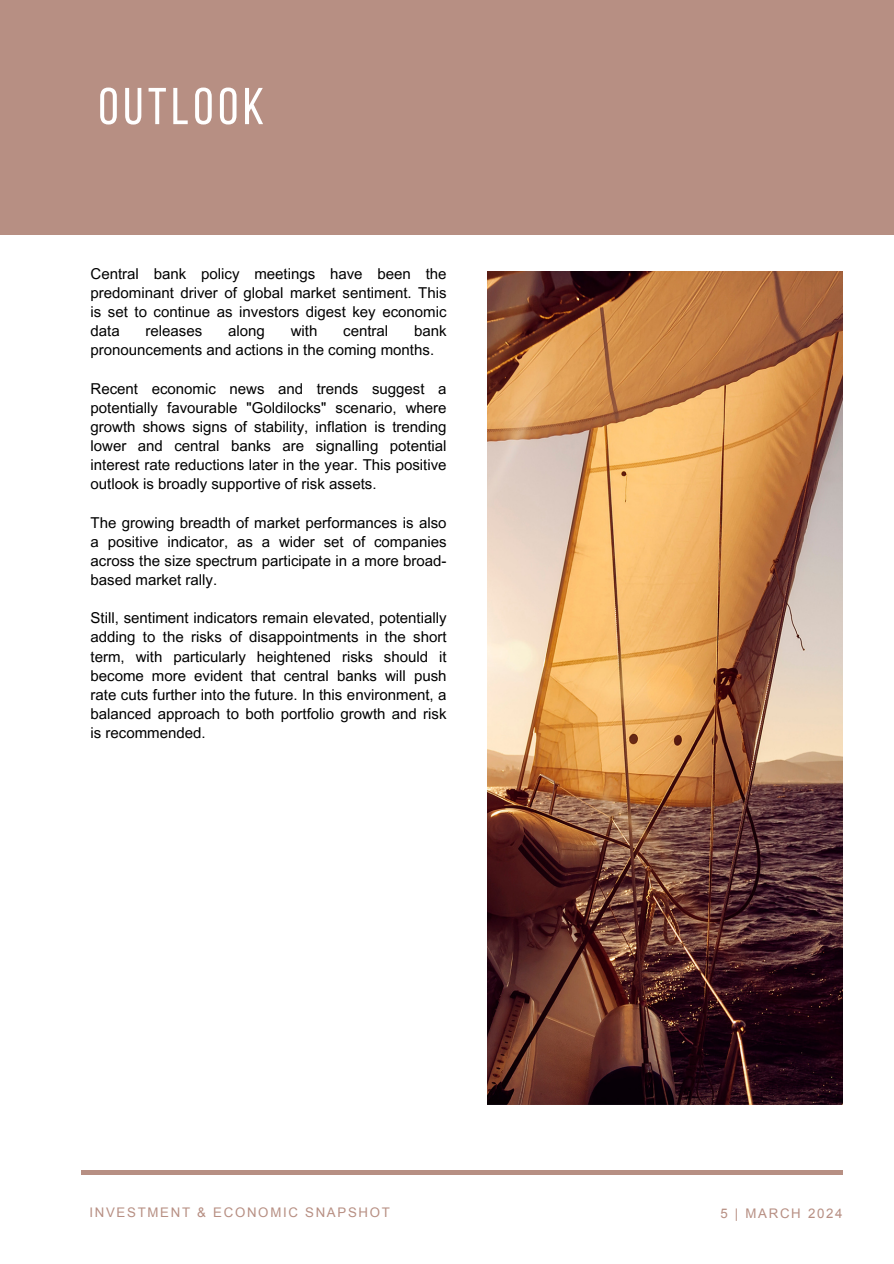
<style>
.page{position:relative;width:894px;height:1264px;background:#fff}
.page>*{position:absolute;margin:0;border:0;box-sizing:border-box;transform-origin:0 0}
.t1{font:51.75px "Bebas Neue";letter-spacing:.09em;color:#fff}
.t2{font:15px/19.2px "Arial MT Pro";color:#000;text-align:justify}
.t3{font:13.2px "Arial";letter-spacing:.13em;color:#b78f83}
</style>
<div class="page">
<hr style="left:81px;top:1170px;width:760px;height:4px;background:#b78f83">
<div style="left:0;top:0;width:893px;height:234px;background:#b78f83"></div>
<img style="left:487px;top:271px;width:355px;height:833px">
<p class="t1" style="left:98px;top:85px;width:167px">OUTLOOK</p>
<h2 class="t2" style="left:90px;top:266px;width:357px">Central bank policy meetings have been the predominant driver of global market sentiment. This is set to continue as investors digest key economic data</h2>
<h2 class="t2" style="left:90px;top:323px;width:357px;text-indent:323px">bank pronouncements and actions in the coming months.</h2>
<h2 class="t2" style="left:90px;top:380px;width:357px">Recent economic news and trends suggest a potentially favourable "Goldilocks" scenario, where growth shows signs of stability, inflation is trending lower and central banks are signalling potential interest rate reductions later in the year. This positive outlook is broadly supportive of risk assets.</h2>
<h2 class="t2" style="left:90px;top:514px;width:357px">The growing breadth of market performances is also a positive indicator, as a wider set of companies across the size spectrum participate in a more broad&shy;based market rally.</h2>
<h2 class="t2" style="left:90px;top:610px;width:357px">Still, sentiment indicators remain elevated, potentially adding to the risks of disappointments in the short term, with particularly heightened risks should it become more evident that central banks will push rate cuts further into the future. In this environment, a balanced approach to both portfolio growth and risk is recommended.</h2>
<h2 class="t2" style="left:145px;top:323px;width:58px">releases</h2>
<h2 class="t2" style="left:228px;top:323px;width:38px">along</h2>
<h2 class="t2" style="left:290px;top:323px;width:28px">with</h2>
<h2 class="t2" style="left:343px;top:323px;width:46px">central</h2>
<h1 class="t3" style="left:89px;top:1204px;width:302px">INVESTMENT &amp; ECONOMIC SNAPSHOT</h1>
<h1 class="t3" style="left:720px;top:1205px;width:124px">5 | MARCH 2024</h1>
</div>
